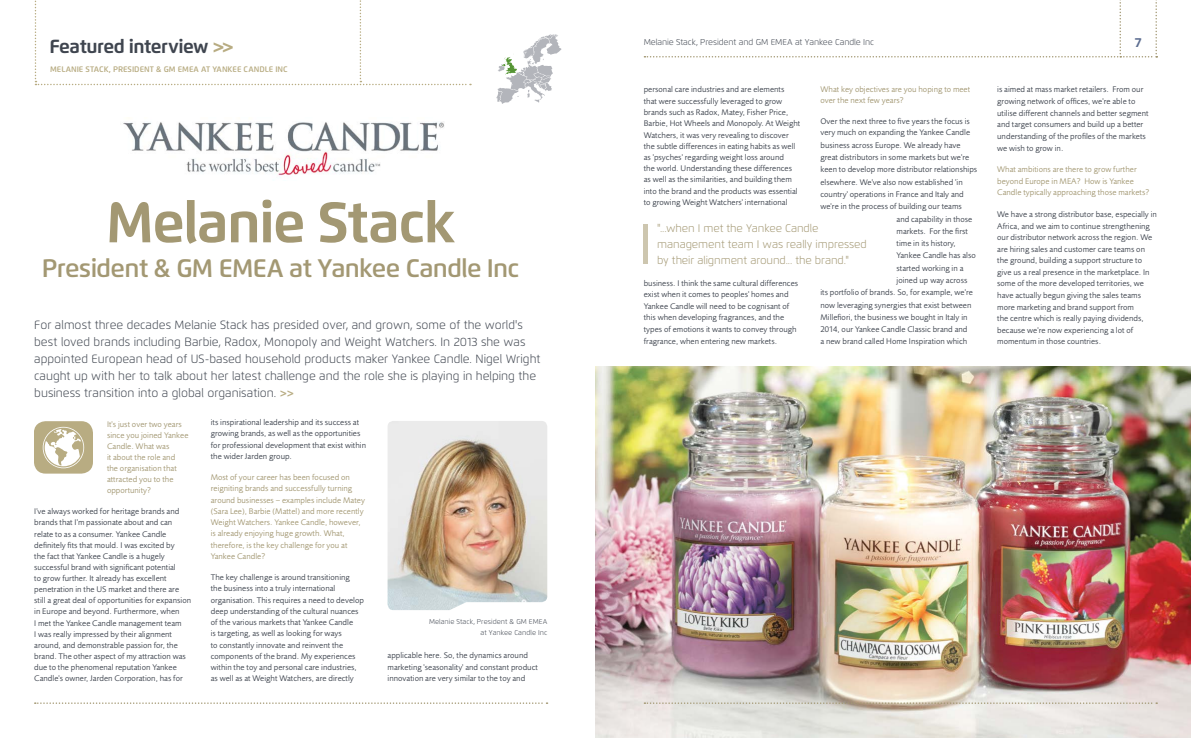
<style>
.page{position:relative;width:1191px;height:738px;background:#fff}
.page>*{position:absolute;margin:0;border:0;box-sizing:border-box;transform-origin:0 0}
.t1{font:700 57px "Flexo";letter-spacing:-.025em;color:#a39873}
.t2{font:600 25.3px "Flexo";letter-spacing:-.025em;color:#a39873}
.t3{font:700 19px "Flexo";letter-spacing:-.03em;color:#3f454f}
.t4{font:700 13px "Flexo";color:#5d6e91}
.t5{font:300 12px/17px "Flexo";color:#3f454f}
.t6{font:300 11px/15.8px "Flexo";letter-spacing:-.01em;color:#a39873}
.t7{font:8.5px/11.2px "Foundry Sans";letter-spacing:.005em;color:#3f454f}
.t8{font:8.5px/11.2px "Foundry Sans";letter-spacing:.005em;color:#a39873}
.t9{font:300 8.5px "Flexo";letter-spacing:-.01em;color:#3f454f}
.t10{font:600 8px "Flexo";letter-spacing:.005em;color:#b8ac82}
.t11{font:300 7px/11px "Flexo";letter-spacing:.005em;color:#3f454f;text-align:right}
.s1{color:#b8ac82}
.s2{font-weight:600;font-size:11.8px;color:#b8ac82}
</style>
<div class="page">
<img style="left:123px;top:121px;width:321px;height:55px">
<svg style="left:496px;top:34px;width:65px;height:70px"></svg>
<img style="left:595px;top:366px;width:596px;height:371px">
<svg style="left:644px;top:701px;width:513px;height:2px"></svg>
<svg style="left:644px;top:0;width:513px;height:57px"></svg>
<svg style="left:35px;top:702px;width:512px;height:1px"></svg>
<svg style="left:34px;top:421px;width:59px;height:52px"></svg>
<div style="left:643px;top:224px;width:5px;height:39px;background:#cdc6af"></div>
<svg style="left:35px;top:0;width:436px;height:85px"></svg>
<img style="left:387px;top:421px;width:160px;height:188px">
<h3 class="t3" style="left:49px;top:35px;width:185px">Featured interview <span class="s1">&gt;&gt;</span></h3>
<p class="t10" style="left:50px;top:64px;width:239px">MELANIE STACK, PRESIDENT &amp; GM EMEA AT YANKEE CANDLE INC</p>
<h1 class="t1" style="left:106px;top:187px;width:351px">Melanie Stack</h1>
<h2 class="t2" style="left:42px;top:252px;width:479px">President &amp; GM EMEA at Yankee Candle Inc</h2>
<p class="t5" style="left:34px;top:316px;width:507px">For almost three decades Melanie Stack has presided over, and grown, some of the world's best loved brands including Barbie, Radox, Monopoly and Weight Watchers. In 2013 she was appointed European head of US-based household products maker Yankee Candle. Nigel Wright caught up with her to talk about her latest challenge and the role she is playing in helping the business transition into a global organisation. <span class="s2">&gt;&gt;</span></p>
<p class="t8" style="left:107px;top:418px;width:83px">It's just over two years since you joined Yankee<br>Candle. What was<br>it about the role and the organisation that attracted you to the opportunity?</p>
<p class="t7" style="left:34px;top:505px;width:158px">I've always worked for heritage brands and brands that I'm passionate about and can relate to as a consumer. Yankee Candle definitely fits that mould. I was excited by<br>the fact that Yankee Candle is a hugely successful brand with significant potential<br>to grow further. It already has excellent penetration in the US market and there are still a great deal of opportunities for expansion in Europe and beyond. Furthermore, when<br>I met the Yankee Candle management team<br>I was really impressed by their alignment around, and demonstrable passion for, the brand. The other aspect of my attraction was due to the phenomenal reputation Yankee Candle's owner, Jarden Corporation, has for</p>
<p class="t7" style="left:211px;top:416px;width:157px">its inspirational leadership and its success at growing brands, as well as the opportunities for professional development that exist within the wider Jarden group.</p>
<p class="t8" style="left:211px;top:471px;width:156px">Most of your career has been focused on reigniting brands and successfully turning around businesses – examples include Matey (Sara Lee), Barbie (Mattel) and more recently Weight Watchers. Yankee Candle, however, is already enjoying huge growth. What, therefore, is the key challenge for you at Yankee Candle?</p>
<p class="t7" style="left:211px;top:571px;width:155px">The key challenge is around transitioning<br>the business into a truly international organisation. This requires a need to develop deep understanding of the cultural nuances of the various markets that Yankee Candle<br>is targeting, as well as looking for ways<br>to constantly innovate and reinvent the components of the brand. My experiences within the toy and personal care industries, as well as at Weight Watchers, are directly</p>
<p class="t11" style="left:429px;top:616px;width:120px">Melanie Stack, President &amp; GM EMEA at Yankee Candle Inc</p>
<p class="t7" style="left:387px;top:648px;width:152px;line-height:11.7px">applicable here. So, the dynamics around marketing 'seasonality' and constant product innovation are very similar to the toy and</p>
<p class="t9" style="left:643px;top:37px;width:232px">Melanie Stack, President and GM EMEA at Yankee Candle Inc</p>
<p class="t7" style="left:644px;top:83px;width:142px;line-height:12.2px">personal care industries and are elements that were successfully leveraged to grow</p>
<p class="t7" style="left:644px;top:106px;width:158px">brands such as Radox, Matey, Fisher Price, Barbie, Hot Wheels and Monopoly. At Weight Watchers, it was very revealing to discover the subtle differences in eating habits as well as 'psyches' regarding weight loss around<br>the world. Understanding these differences as well as the similarities, and building them into the brand and the products was essential to growing Weight Watchers' international</p>
<p class="t8" style="left:820px;top:83px;width:151px">What key objectives are you hoping to meet over the next few years?</p>
<p class="t7" style="left:820px;top:116px;width:151px">Over the next three to five years the focus is very much on expanding the Yankee Candle</p>
<p class="t7" style="left:820px;top:139px;width:142px">business across Europe. We already have</p>
<p class="t7" style="left:820px;top:151px;width:150px">great distributors in some markets but we're</p>
<p class="t7" style="left:820px;top:164px;width:158px">keen to develop more distributor relationships</p>
<p class="t7" style="left:820px;top:176px;width:144px">elsewhere. We've also now established 'in</p>
<p class="t7" style="left:820px;top:188px;width:145px">country' operations in France and Italy and</p>
<p class="t7" style="left:820px;top:200px;width:143px">we're in the process of building our teams</p>
<p class="t7" style="left:896px;top:213px;width:77px">and capability in those</p>
<p class="t7" style="left:896px;top:225px;width:73px">markets. For the first</p>
<p class="t7" style="left:896px;top:237px;width:61px">time in its history,</p>
<p class="t7" style="left:896px;top:250px;width:81px">Yankee Candle has also</p>
<p class="t7" style="left:896px;top:262px;width:68px">started working in a</p>
<p class="t7" style="left:896px;top:274px;width:72px">joined up way across</p>
<p class="t7" style="left:820px;top:286px;width:154px">its portfolio of brands. So, for example, we're</p>
<p class="t7" style="left:820px;top:299px;width:152px">now leveraging synergies that exist between</p>
<p class="t7" style="left:820px;top:311px;width:149px">Millefiori, the business we bought in Italy in</p>
<p class="t7" style="left:820px;top:323px;width:148px">2014, our Yankee Candle Classic brand and</p>
<p class="t7" style="left:820px;top:335px;width:148px">a new brand called Home Inspiration which</p>
<p class="t6" style="left:657px;top:220px;width:211px">"...when I met the Yankee Candle management team I was really impressed by their alignment around... the brand."</p>
<p class="t7" style="left:644px;top:277px;width:156px">business. I think the same cultural differences exist when it comes to peoples' homes and Yankee Candle will need to be cognisant of this when developing fragrances, and the</p>
<p class="t7" style="left:644px;top:323px;width:154px;line-height:12.2px">types of emotions it wants to convey through fragrance, when entering new markets.</p>
<h3 class="t4" style="left:1134px;top:34px;width:8px">7</h3>
<p class="t7" style="left:997px;top:82px;width:148px;line-height:12.6px">is aimed at mass market retailers. From our growing network of offices, we're able to</p>
<p class="t7" style="left:997px;top:107px;width:153px;line-height:11.6px">utilise different channels and better segment and target consumers and build up a better understanding of the profiles of the markets we wish to grow in.</p>
<p class="t8" style="left:997px;top:163px;width:154px;line-height:11.6px">What ambitions are there to grow further beyond Europe in MEA? How is Yankee<br>Candle typically approaching those markets?</p>
<p class="t7" style="left:997px;top:208px;width:161px;line-height:11.6px">We have a strong distributor base, especially in Africa, and we aim to continue strengthening our distributor network across the region. We are hiring sales and customer care teams on the ground, building a support structure to give us a real presence in the marketplace. In some of the more developed territories, we have actually begun giving the sales teams more marketing and brand support from<br>the centre which is really paying dividends, because we're now experiencing a lot of momentum in those countries.</p>
</div>
